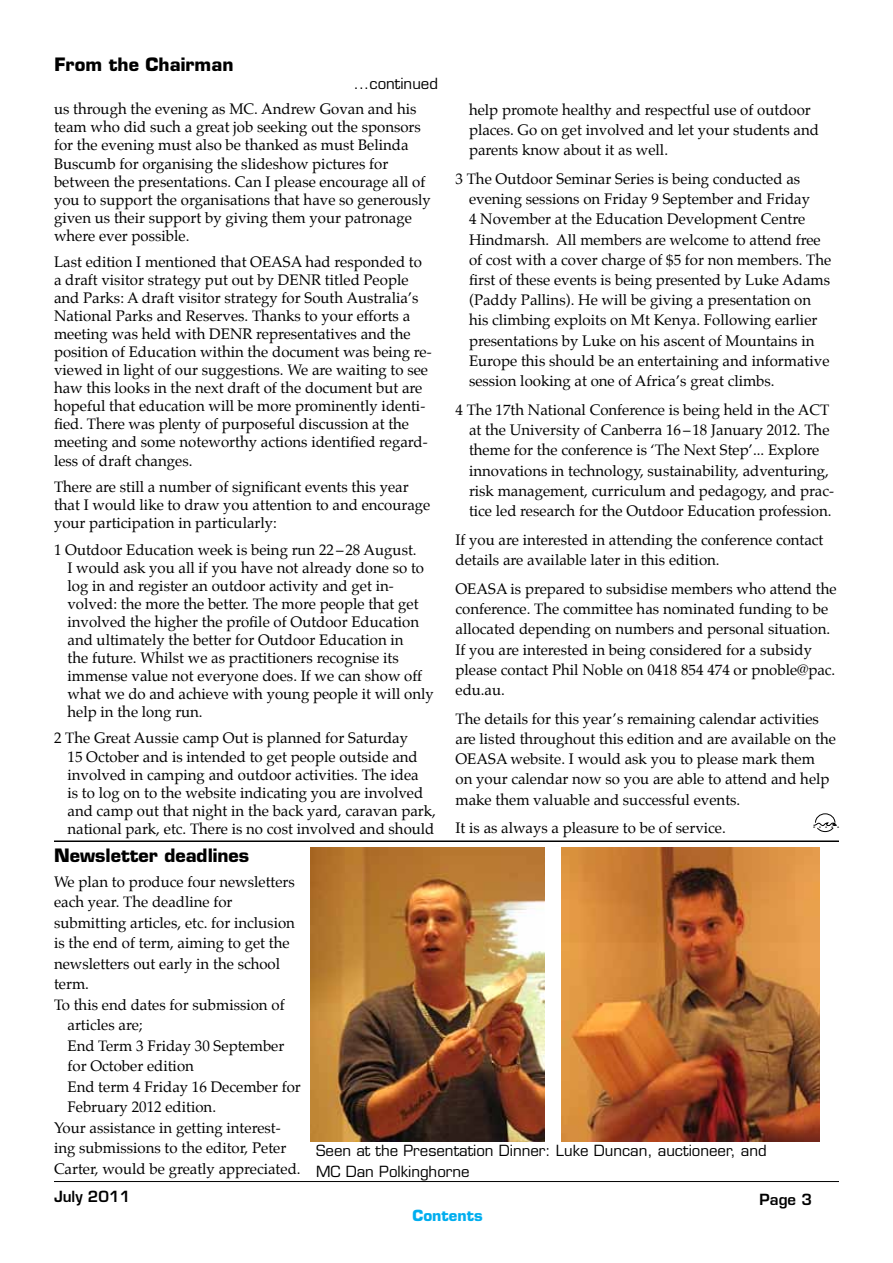
<style>
.page{position:relative;width:893px;height:1263px;background:#fff}
.page>*{position:absolute;margin:0;border:0;box-sizing:border-box;transform-origin:0 0}
.t1{font:700 18px "Eurostile";color:#000}
.t2{font:15px/18px "Palatino";color:#000}
.t3{font:15px/20.5px "Eurostile";color:#000}
.t4{font:600 15px "Eurostile";color:#000}
.t5{font:700 15px "Eurostile";color:#00aeef}
.t6{font:700 2.1px "Eurostile";color:#000}
</style>
<div class="page">
<hr style="left:54px;top:1181px;width:785px;height:1px;background:#000">
<hr style="left:54px;top:840px;width:785px;height:2px;background:#000">
<svg style="left:813px;top:813px;width:24px;height:19px"></svg>
<img style="left:561px;top:847px;width:258px;height:294px">
<img style="left:310px;top:848px;width:235px;height:293px">
<p class="t1" style="left:54px;top:54px;width:180px">From the Chairman</p>
<p class="t3" style="left:354px;top:73px;width:86px">...continued</p>
<p class="t2" style="left:54px;top:100px;width:378px">us through the evening as MC. Andrew Govan and his team who did such a great job seeking out the sponsors for the evening must also be thanked as must Belinda Buscumb for organising the slideshow pictures for between the presentations. Can I please encourage all of you to support the organisations that have so generously given us their support by giving them your patronage where ever possible.</p>
<p class="t2" style="left:54px;top:253px;width:379px">Last edition I mentioned that OEASA had responded to a draft visitor strategy put out by DENR titled People and Parks: A draft visitor strategy for South Australia’s National Parks and Reserves. Thanks to your efforts a meeting was held with DENR representatives and the position of Education within the document was being re&shy;viewed in light of our suggestions. We are waiting to see haw this looks in the next draft of the document but are hopeful that education will be more prominently identi&shy;fied. There was plenty of purposeful discussion at the meeting and some noteworthy actions identified regard&shy;less of draft changes.</p>
<p class="t2" style="left:54px;top:478px;width:378px">There are still a number of significant events this year that I would like to draw you attention to and encourage your participation in particularly:</p>
<p class="t2" style="left:67px;top:540px;width:368px;text-indent:-13px">1 Outdoor Education week is being run 22–28 August.<br>I would ask you all if you have not already done so to log in and register an outdoor activity and get in&shy;volved: the more the better. The more people that get involved the higher the profile of Outdoor Education and ultimately the better for Outdoor Education in<br>the future. Whilst we as practitioners recognise its immense value not everyone does. If we can show off what we do and achieve with young people it will only help in the long run.</p>
<p class="t2" style="left:67px;top:729px;width:370px;text-indent:-14px">2 The Great Aussie camp Out is planned for Saturday<br>15 October and is intended to get people outside and involved in camping and outdoor activities. The idea<br>is to log on to the website indicating you are involved and camp out that night in the back yard, caravan park, national park, etc. There is no cost involved and should</p>
<p class="t2" style="left:469px;top:99px;width:351px;line-height:20.2px">help promote healthy and respectful use of outdoor places. Go on get involved and let your students and parents know about it as well.</p>
<p class="t2" style="left:469px;top:168px;width:364px;line-height:20.2px;text-indent:-13px">3 The Outdoor Seminar Series is being conducted as evening sessions on Friday 9 September and Friday<br>4 November at the Education Development Centre Hindmarsh. All members are welcome to attend free of cost with a cover charge of $5 for non members. The first of these events is being presented by Luke Adams (Paddy Pallins). He will be giving a presentation on his climbing exploits on Mt Kenya. Following earlier presentations by Luke on his ascent of Mountains in Europe this should be an entertaining and informative session looking at one of Africa’s great climbs.</p>
<p class="t2" style="left:469px;top:400px;width:367px;line-height:20.2px;text-indent:-13px">4 The 17th National Conference is being held in the ACT at the University of Canberra 16 –18 January 2012. The theme for the conference is ‘The Next Step’... Explore innovations in technology, sustainability, adventuring, risk management, curriculum and pedagogy, and prac&shy;tice led research for the Outdoor Education profession.</p>
<p class="t2" style="left:455px;top:529px;width:369px;line-height:20.2px">If you are interested in attending the conference contact details are available later in this edition.</p>
<p class="t2" style="left:455px;top:578px;width:383px;line-height:20.2px">OEASA is prepared to subsidise members who attend the conference. The committee has nominated funding to be allocated depending on numbers and personal situation.<br>If you are interested in being considered for a subsidy please contact Phil Noble on 0418 854 474 or pnoble@pac. edu.au.</p>
<p class="t2" style="left:455px;top:708px;width:382px;line-height:20.2px">The details for this year’s remaining calendar activities are listed throughout this edition and are available on the OEASA website. I would ask you to please mark them<br>on your calendar now so you are able to attend and help make them valuable and successful events.</p>
<p class="t2" style="left:455px;top:819px;width:272px">It is as always a pleasure to be of service.</p>
<p class="t6" style="left:813px;top:825px;width:3px">O</p>
<p class="t6" style="left:819px;top:825px;width:3px">E</p>
<p class="t6" style="left:825px;top:825px;width:3px">A</p>
<p class="t6" style="left:831px;top:825px;width:3px">S</p>
<p class="t6" style="left:837px;top:825px;width:3px">A</p>
<p class="t1" style="left:54px;top:844px;width:197px">Newsletter deadlines</p>
<p class="t2" style="left:54px;top:873px;width:242px">We plan to produce four newsletters</p>
<p class="t2" style="left:54px;top:893px;width:180px">each year. The deadline for</p>
<p class="t2" style="left:54px;top:914px;width:242px">submitting articles, etc. for inclusion</p>
<p class="t2" style="left:54px;top:934px;width:237px">is the end of term, aiming to get the</p>
<p class="t2" style="left:54px;top:955px;width:228px">newsletters out early in the school</p>
<p class="t2" style="left:54px;top:975px;width:36px">term.</p>
<p class="t2" style="left:54px;top:996px;width:232px">To this end dates for submission of</p>
<p class="t2" style="left:68px;top:1016px;width:77px">articles are;</p>
<p class="t2" style="left:68px;top:1036px;width:218px">End Term 3 Friday 30 September</p>
<p class="t2" style="left:68px;top:1057px;width:128px">for October edition</p>
<p class="t2" style="left:68px;top:1077px;width:235px">End term 4 Friday 16 December for</p>
<p class="t2" style="left:68px;top:1098px;width:150px">February 2012 edition.</p>
<p class="t2" style="left:54px;top:1118px;width:228px">Your assistance in getting interest-</p>
<p class="t2" style="left:54px;top:1139px;width:234px">ing submissions to the editor, Peter</p>
<p class="t2" style="left:54px;top:1159px;width:248px">Carter, would be greatly appreciated.</p>
<p class="t3" style="left:316px;top:1140px;width:452px">Seen at the Presentation Dinner: Luke Duncan, auctioneer, and<br>MC Dan Polkinghorne</p>
<p class="t4" style="left:54px;top:1187px;width:78px">July 2011</p>
<p class="t4" style="left:760px;top:1190px;width:54px">Page 3</p>
<p class="t5" style="left:412px;top:1206px;width:72px">Contents</p>
</div>
